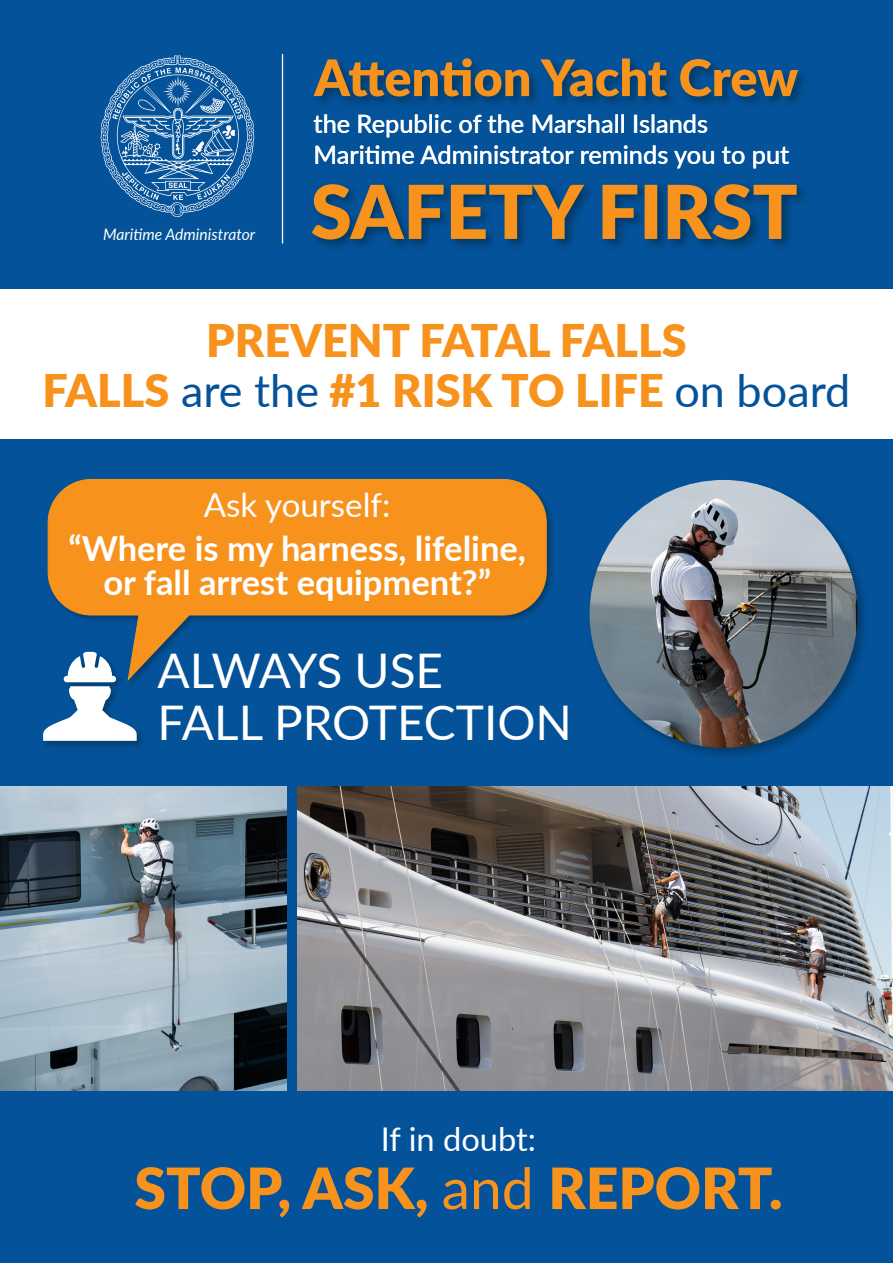
<style>
.page{position:relative;width:893px;height:1263px;background:#fff}
.page>*{position:absolute;margin:0;border:0;box-sizing:border-box;transform-origin:0 0}
.t1{font:900 57px "Lato";color:#f7931d}
.t2{font:47.7px/51.6px "Lato";color:#fff}
.t3{font:900 45px/49.5px "Lato";color:#f7931d;text-align:center}
.t4{font:700 34.5px/34.5px "Lato";color:#fff;text-align:center}
.t5{font:33.15px "Lato";color:#fff}
.t6{font:32.7px "Lato";color:#fff}
.t7{font:500 25.35px/30.2px "Lato";color:#fff}
.t8{font:italic 15.75px "Lato";color:#fff}
.s1{font-weight:400;color:#045299}
.s2{font-weight:400}
</style>
<div class="page">
<div style="left:0;top:439px;width:893px;height:824px;background:#045299"></div>
<div style="left:0;top:0;width:893px;height:288px;background:#045299"></div>
<img style="left:0;top:786px;width:286px;height:304px">
<hr style="left:282px;top:54px;width:1px;height:189px;background:#fff">
<svg style="left:101px;top:55px;width:153px;height:162px"></svg>
<img style="left:297px;top:786px;width:596px;height:304px">
<div style="left:41px;top:650px;width:105px;height:100px;background:#002944;opacity:.5"></div>
<svg style="left:43px;top:652px;width:94px;height:89px"></svg>
<div style="left:46px;top:477px;width:509px;height:212px;background:#002944;opacity:.5"></div>
<svg style="left:47px;top:478px;width:500px;height:205px"></svg>
<div style="left:587px;top:477px;width:283px;height:283px;background:#002944;opacity:.5"></div>
<img style="left:590px;top:480px;width:267px;height:268px;border-radius:134px">
<div style="left:311px;top:56px;width:499px;height:53px;background:#002944;opacity:.6"></div>
<svg style="left:313px;top:58px;width:485px;height:38px"></svg>
<div style="left:310px;top:182px;width:499px;height:70px;background:#002944;opacity:.6"></div>
<svg style="left:312px;top:184px;width:485px;height:56px"></svg>
<p class="t8" style="left:103px;top:223px;width:154px">Maritime Administrator</p>
<p class="t7" style="left:313px;top:108px;width:477px">the Republic of the Marshall Islands<br>Maritime Administrator reminds you to put</p>
<p class="t3" style="left:43px;top:314px;width:809px">PREVENT FATAL FALLS<br>FALLS <span class="s1">are the</span> #1 RISK TO LIFE <span class="s1">on board</span></p>
<p class="t5" style="left:204px;top:481px;width:188px">Ask yourself:</p>
<p class="t4" style="left:68px;top:529px;width:459px">“Where is my harness, lifeline, or fall arrest equipment?”</p>
<p class="t2" style="left:158px;top:643px;width:416px">ALWAYS USE<br>FALL PROTECTION</p>
<p class="t6" style="left:381px;top:1115px;width:157px">If in doubt:</p>
<p class="t1" style="left:134px;top:1145px;width:650px">STOP, ASK, <span class="s2">and</span> REPORT.</p>
</div>
